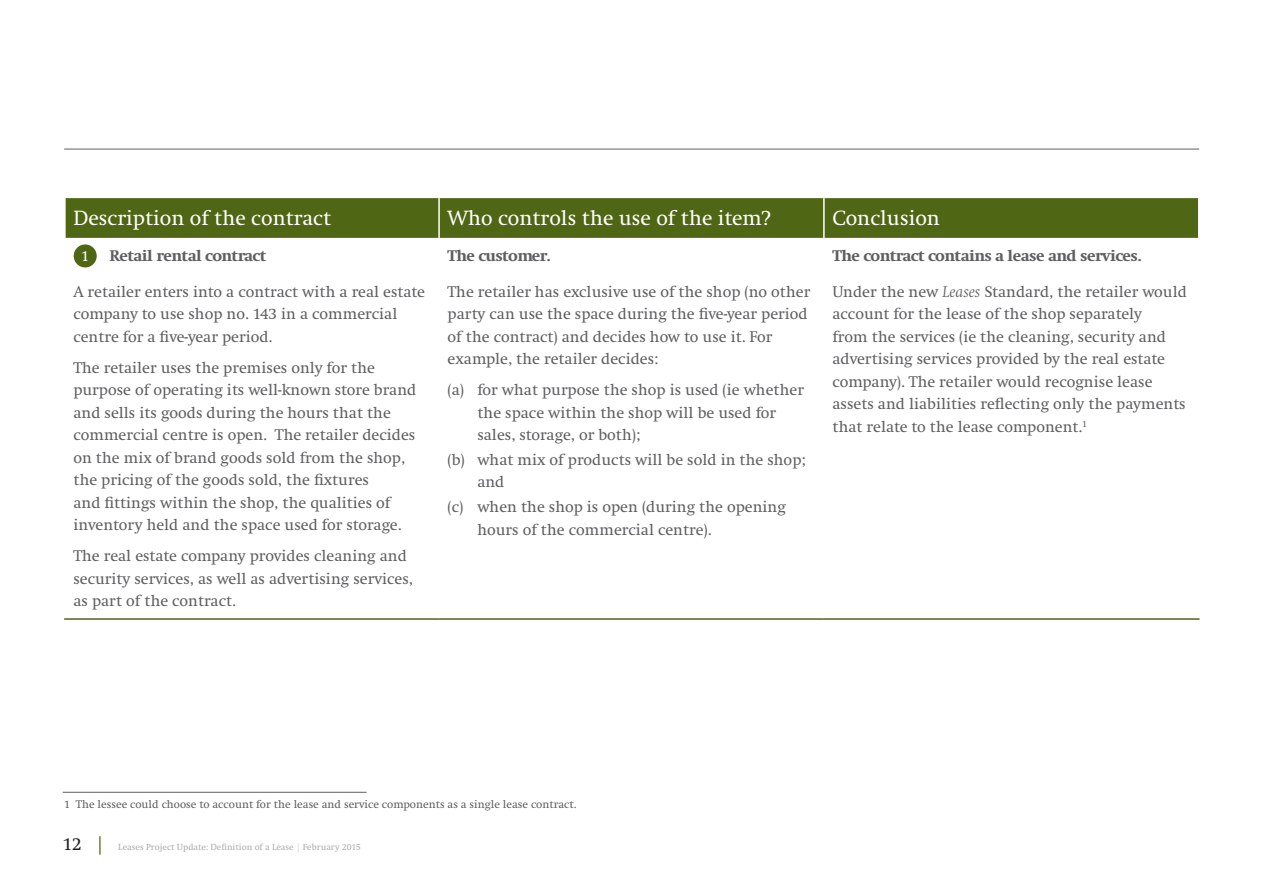
<style>
.page{position:relative;width:1263px;height:893px;background:#fff}
.page>*{position:absolute;margin:0;border:0;box-sizing:border-box;transform-origin:0 0}
._14PT_WHITEOUT_TEXT{font:21px "Swift LT Pro";color:#fff}
.BODY_COPY_10_5PT{font:15.75px/22.5px "Swift LT Pro";color:#5f5f62}
.BODY_COPY_10_5PT-2{font:800 15.75px "Swift LT Pro";color:#5f5f62}
.FOOTNOTE{font:15px "Swift LT Pro";color:#fff}
.FOOTNOTE-2{font:11.25px "Swift LT Pro";color:#5f5f62}
.t1{font:9px "Swift LT Pro";color:#abacb0}
.s1{font-style:italic}
.s2{font-size:18px;color:#231f20}
.s3{font-size:18px;color:#4f6615}
.s4{color:#d3d4d6}
</style>
<div class="page">
<hr style="left:64px;top:149px;width:1135px;height:1px;background:#5f5f62">
<div style="left:66px;top:198px;width:1132px;height:40px;background:#4f6615"></div>
<hr style="left:438px;top:198px;width:2px;height:40px;background:#fff">
<hr style="left:823px;top:198px;width:2px;height:40px;background:#fff">
<hr style="left:64px;top:618px;width:375px;height:2px;background:#4f6615">
<hr style="left:439px;top:618px;width:385px;height:2px;background:#4f6615">
<hr style="left:824px;top:618px;width:375px;height:2px;background:#4f6615">
<hr style="left:63px;top:792px;width:304px;height:1px;background:#5f5f62">
<div style="left:74px;top:244px;width:23px;height:23px;background:#4f6615;border-radius:50%"></div>
<p class="_14PT_WHITEOUT_TEXT" style="left:73px;top:206px;width:259px">Description of the contract</p>
<p class="_14PT_WHITEOUT_TEXT" style="left:448px;top:206px;width:325px">Who controls the use of the item?</p>
<p class="_14PT_WHITEOUT_TEXT" style="left:832px;top:206px;width:109px">Conclusion</p>
<p class="BODY_COPY_10_5PT-2" style="left:110px;top:246px;width:158px">Retail rental contract</p>
<p class="BODY_COPY_10_5PT-2" style="left:448px;top:246px;width:104px">The customer.</p>
<p class="BODY_COPY_10_5PT-2" style="left:832px;top:246px;width:310px">The contract contains a lease and services.</p>
<p class="BODY_COPY_10_5PT" style="left:73px;top:280px;width:353px">A retailer enters into a contract with a real estate company to use shop no. 143 in a commercial centre for a five-year period.</p>
<p class="BODY_COPY_10_5PT" style="left:73px;top:356px;width:344px">The retailer uses the premises only for the purpose of operating its well-known store brand and sells its goods during the hours that the commercial centre is open. The retailer decides on the mix of brand goods sold from the shop, the pricing of the goods sold, the fixtures<br>and fittings within the shop, the qualities of inventory held and the space used for storage.</p>
<p class="BODY_COPY_10_5PT" style="left:73px;top:545px;width:341px">The real estate company provides cleaning and security services, as well as advertising services, as part of the contract.</p>
<p class="FOOTNOTE" style="left:81px;top:247px;width:10px">1</p>
<p class="BODY_COPY_10_5PT" style="left:448px;top:280px;width:364px">The retailer has exclusive use of the shop (no other party can use the space during the five-year period of the contract) and decides how to use it. For example, the retailer decides:</p>
<p class="BODY_COPY_10_5PT" style="left:477px;top:379px;width:328px;text-indent:-30px">(a) for what purpose the shop is used (ie whether the space within the shop will be used for sales, storage, or both);</p>
<p class="BODY_COPY_10_5PT" style="left:477px;top:448px;width:330px;text-indent:-30px">(b) what mix of products will be sold in the shop; and</p>
<p class="BODY_COPY_10_5PT" style="left:477px;top:496px;width:310px;text-indent:-30px">(c) when the shop is open (during the opening hours of the commercial centre).</p>
<p class="BODY_COPY_10_5PT" style="left:832px;top:280px;width:356px">Under the new <span class="s1">Leases</span> Standard, the retailer would account for the lease of the shop separately<br>from the services (ie the cleaning, security and advertising services provided by the real estate company). The retailer would recognise lease assets and liabilities reflecting only the payments that relate to the lease component.<sup>1</sup></p>
<p class="FOOTNOTE-2" style="left:64px;top:798px;width:514px">1 The lessee could choose to account for the lease and service components as a single lease contract.</p>
<p class="t1" style="left:63px;top:842px;width:299px"><span class="s2">12</span> <span class="s3">|</span> Leases Project Update: Definition of a Lease <span class="s4">|</span> February 2015</p>
</div>
